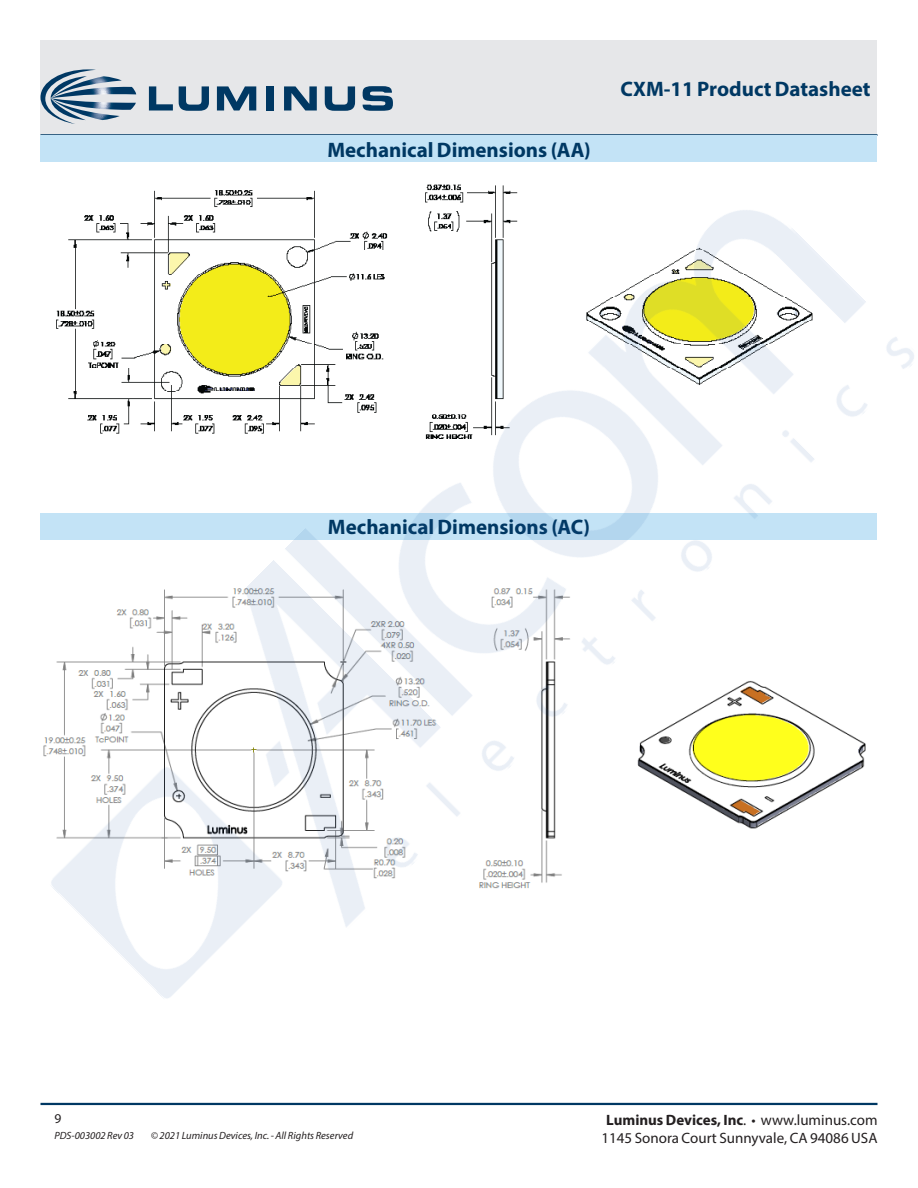
<style>
.page{position:relative;width:918px;height:1188px;background:#fff}
.page>*{position:absolute;margin:0;border:0;box-sizing:border-box;transform-origin:0 0}
.DS_Title1{font:700 21px "Myriad Pro";color:#003863}
.t1{font:700 15px "Myriad Pro";color:#231f20}
.t2{font:15px "Myriad Pro";color:#231f20}
.zzFooterRight2{font:13.5px "Myriad Pro";color:#231f20}
.zzFooterRight1{font:italic 10.5px "Myriad Pro";color:#231f20}
.s1{font-weight:400}
</style>
<div class="page">
<div style="left:40px;top:40px;width:838px;height:95px;background:#e6e7e9"></div>
<hr style="left:40px;top:1103px;width:838px;height:2px;background:#003863">
<hr style="left:40px;top:134px;width:838px;height:2px;background:#003863">
<svg style="left:40px;top:69px;width:96px;height:55px"></svg>
<svg style="left:149px;top:86px;width:24px;height:25px"></svg>
<svg style="left:179px;top:86px;width:30px;height:25px"></svg>
<svg style="left:217px;top:86px;width:39px;height:25px"></svg>
<div style="left:266px;top:86px;width:8px;height:25px;background:#003863"></div>
<svg style="left:284px;top:86px;width:33px;height:25px"></svg>
<svg style="left:325px;top:86px;width:30px;height:25px"></svg>
<svg style="left:363px;top:86px;width:30px;height:25px"></svg>
<img style="left:40px;top:135px;width:874px;height:863px">
<p class="DS_Title1" style="left:327px;top:136px;width:265px">Mechanical Dimensions (AA)</p>
<p class="DS_Title1" style="left:621px;top:75px;width:252px">CXM-11 Product Datasheet</p>
<p class="DS_Title1" style="left:328px;top:514px;width:264px">Mechanical Dimensions (AC)</p>
<p class="zzFooterRight2" style="left:54px;top:1110px;width:8px">9</p>
<p class="zzFooterRight1" style="left:54px;top:1129px;width:81px">PDS-003002 Rev 03</p>
<p class="zzFooterRight1" style="left:151px;top:1129px;width:204px">© 2021 Luminus Devices, Inc. - All Rights Reserved</p>
<p class="t1" style="left:606px;top:1110px;width:273px">Luminus Devices, Inc<span class="s1">. • www.luminus.com</span></p>
<p class="t2" style="left:601px;top:1129px;width:278px">1145 Sonora Court Sunnyvale, CA 94086 USA</p>
</div>
